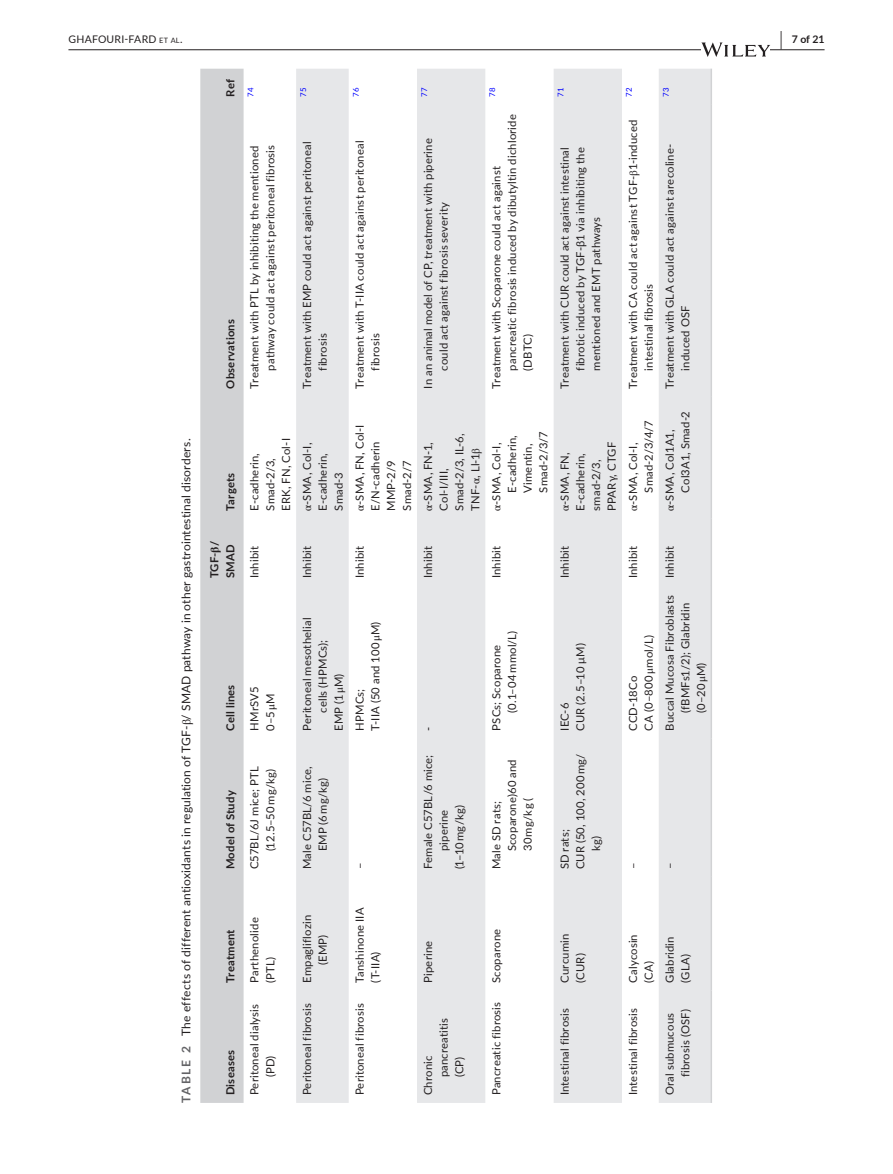
<style>
.page{position:relative;width:893px;height:1174px;background:#fff}
.page>*{position:absolute;margin:0;border:0;box-sizing:border-box;transform-origin:0 0}
.t1{font:12px "Lato";letter-spacing:.015em;color:#231f20}
.t2{font:11.25px/15.8px "Lato";letter-spacing:.015em;color:#231f20}
.t3{font:700 11.25px/15.8px "Lato";letter-spacing:.02em;color:#231f20}
.t4{font:10.5px "Lato";letter-spacing:.025em;color:#231f20}
.t5{font:700 10.5px "Lato";color:#231f20}
.t6{font:7.8px "Lato";color:#00f}
.s1{font-size:7.35px}
.s2{font-size:19.5px}
.s3{font-weight:700;color:#636366}
.s4{font-family:"STIX"}
</style>
<div class="page">
<hr style="left:68px;top:49px;width:756px;height:1px;background:#231f20">
<svg style="left:701px;top:42px;width:69px;height:15px"></svg>
<svg style="left:200px;top:69px;width:44px;height:1033px;background:#d4d5d7"></svg>
<svg style="left:296px;top:69px;width:415px;height:1033px;fill:#e6e7e9"></svg>
<hr style="left:711px;top:990px;width:1px;height:112px;background:#d1d2d4">
<hr style="left:711px;top:877px;width:1px;height:113px;background:#d1d2d4">
<hr style="left:711px;top:738px;width:1px;height:139px;background:#d1d2d4">
<hr style="left:711px;top:586px;width:1px;height:152px;background:#d1d2d4">
<hr style="left:711px;top:518px;width:1px;height:68px;background:#d1d2d4">
<hr style="left:711px;top:396px;width:1px;height:122px;background:#d1d2d4">
<hr style="left:711px;top:104px;width:1px;height:292px;background:#d1d2d4">
<hr style="left:711px;top:69px;width:1px;height:35px;background:#d1d2d4">
<p class="t4" style="left:68px;top:31px;width:116px">GHAFOURI-FARD <span class="s1">et al</span>.</p>
<p class="t5" style="left:780px;top:31px;width:46px"><span class="s2">|</span> 7 of 21</p>
<p class="t1" style="left:178px;top:1102px;width:666px;rotate:-90deg"><span class="s3">TABLE 2</span> The effects of different antioxidants in regulation of TGF-<span class="s4">β</span>/ SMAD pathway in other gastrointestinal disorders.</p>
<p class="t3" style="left:222px;top:97px;width:19px;rotate:-90deg">Ref</p>
<p class="t3" style="left:222px;top:389px;width:71px;rotate:-90deg">Observations</p>
<p class="t3" style="left:222px;top:511px;width:40px;rotate:-90deg">Targets</p>
<p class="t6" style="left:245px;top:97px;width:10px;rotate:-90deg">74</p>
<p class="t2" style="left:246px;top:389px;width:245px;text-align:right;rotate:-90deg">Treatment with PTL by inhibiting the mentioned pathway could act against peritoneal fibrosis</p>
<p class="t6" style="left:298px;top:97px;width:11px;rotate:-90deg">75</p>
<p class="t2" style="left:299px;top:371px;width:231px;text-indent:-18px;rotate:-90deg">Treatment with EMP could act against peritoneal fibrosis</p>
<p class="t2" style="left:246px;top:511px;width:74px;rotate:-90deg">E-cadherin,<br>Smad-2/3,<br>ERK, FN, Col-I</p>
<p class="t2" style="left:299px;top:511px;width:70px;rotate:-90deg"><span class="s4">α</span>-SMA, Col-I,<br>E-cadherin,<br>Smad-3</p>
<p class="t6" style="left:350px;top:97px;width:10px;rotate:-90deg">76</p>
<p class="t2" style="left:351px;top:371px;width:231px;text-indent:-18px;rotate:-90deg">Treatment with T-IIA could act against peritoneal fibrosis</p>
<p class="t2" style="left:351px;top:511px;width:88px;rotate:-90deg"><span class="s4">α</span>-SMA, FN, Col-I<br>E/N-cadherin<br>MMP-2/9<br>Smad-2/7</p>
<p class="t6" style="left:419px;top:97px;width:11px;rotate:-90deg">77</p>
<p class="t2" style="left:420px;top:371px;width:234px;text-indent:-18px;rotate:-90deg">In an animal model of CP, treatment with piperine could act against fibrosis severity</p>
<p class="t6" style="left:487px;top:97px;width:11px;rotate:-90deg">78</p>
<p class="t2" style="left:488px;top:371px;width:258px;text-indent:-18px;rotate:-90deg">Treatment with Scoparone could act against pancreatic fibrosis induced by dibutyltin dichloride (DBTC)</p>
<p class="t2" style="left:420px;top:511px;width:79px;rotate:-90deg"><span class="s4">α</span>-SMA, FN-1,<br>Col-I/III,<br>Smad-2/3, IL-6,<br>TNF-<span class="s4">α</span>, Ll-1<span class="s4">β</span></p>
<p class="t2" style="left:488px;top:493px;width:63px;text-indent:-18px;rotate:-90deg"><span class="s4">α</span>-SMA, Col-I,<br>E-cadherin,<br>Vimentin,<br>Smad-2/3/7</p>
<p class="t6" style="left:555px;top:97px;width:11px;rotate:-90deg">71</p>
<p class="t6" style="left:623px;top:97px;width:11px;rotate:-90deg">72</p>
<p class="t6" style="left:660px;top:97px;width:11px;rotate:-90deg">73</p>
<p class="t2" style="left:556px;top:371px;width:225px;text-align:justify;text-indent:-18px;rotate:-90deg">Treatment with CUR could act against intestinal fibrotic induced by TGF-β1 via inhibiting the mentioned and EMT pathways</p>
<p class="t2" style="left:625px;top:371px;width:252px;text-indent:-18px;rotate:-90deg">Treatment with CA could act against TGF-<span class="s4">β</span>1-induced intestinal fibrosis</p>
<p class="t2" style="left:556px;top:511px;width:70px;rotate:-90deg"><span class="s4">α</span>-SMA, FN,<br>E-cadherin, smad-2/3,<br>PPARγ, CTGF</p>
<p class="t2" style="left:625px;top:493px;width:74px;text-indent:-18px;rotate:-90deg"><span class="s4">α</span>-SMA, Col-I,<br>Smad-2/3/4/7</p>
<p class="t2" style="left:661px;top:371px;width:228px;text-indent:-18px;rotate:-90deg">Treatment with GLA could act against arecoline&shy;induced OSF</p>
<p class="t2" style="left:661px;top:493px;width:83px;text-indent:-18px;rotate:-90deg"><span class="s4">α</span>-SMA, Col1A1,<br>Col3A1, Smad-2</p>
<p class="t3" style="left:206px;top:578px;width:39px;rotate:-90deg">TGF-<span class="s4">β</span>/<br>SMAD</p>
<p class="t2" style="left:246px;top:578px;width:34px;rotate:-90deg">Inhibit</p>
<p class="t3" style="left:222px;top:731px;width:48px;rotate:-90deg">Cell lines</p>
<p class="t2" style="left:246px;top:731px;width:46px;rotate:-90deg">HMrSV5<br>0–5 <span class="s4">μ</span>M</p>
<p class="t3" style="left:222px;top:869px;width:80px;rotate:-90deg">Model of Study</p>
<p class="t2" style="left:246px;top:869px;width:104px;text-align:right;rotate:-90deg">C57BL/6J mice; PTL (12.5–50 mg/kg)</p>
<p class="t2" style="left:299px;top:578px;width:34px;rotate:-90deg">Inhibit</p>
<p class="t2" style="left:351px;top:578px;width:34px;rotate:-90deg">Inhibit</p>
<p class="t2" style="left:299px;top:731px;width:114px;rotate:-90deg">Peritoneal mesothelial</p>
<p class="t2" style="left:314px;top:713px;width:74px;rotate:-90deg">cells (HPMCs);</p>
<p class="t2" style="left:330px;top:731px;width:59px;rotate:-90deg">EMP (1 <span class="s4">μ</span>M)</p>
<p class="t2" style="left:351px;top:731px;width:111px;rotate:-90deg">HPMCs;<br>T-IIA (50 and 100 <span class="s4">μ</span>M)</p>
<p class="t2" style="left:299px;top:851px;width:86px;text-indent:-18px;rotate:-90deg">Male C57BL/6 mice,<br>EMP (6 mg/kg)</p>
<p class="t2" style="left:351px;top:869px;width:8px;rotate:-90deg">–</p>
<p class="t2" style="left:420px;top:578px;width:34px;rotate:-90deg">Inhibit</p>
<p class="t2" style="left:420px;top:731px;width:6px;rotate:-90deg">-</p>
<p class="t2" style="left:420px;top:869px;width:116px;rotate:-90deg">Female C57BL/6 mice;</p>
<p class="t2" style="left:435px;top:851px;width:43px;rotate:-90deg">piperine</p>
<p class="t2" style="left:451px;top:869px;width:66px;rotate:-90deg">(1–10 mg/kg)</p>
<p class="t2" style="left:488px;top:578px;width:34px;rotate:-90deg">Inhibit</p>
<p class="t2" style="left:488px;top:713px;width:84px;text-indent:-18px;rotate:-90deg">PSCs; Scoparone (0.1–04 mmol/L)</p>
<p class="t2" style="left:488px;top:851px;width:93px;text-indent:-18px;rotate:-90deg">Male SD rats;<br>Scoparone)60 and<br>30 mg/kg (</p>
<p class="t2" style="left:556px;top:578px;width:34px;rotate:-90deg">Inhibit</p>
<p class="t2" style="left:556px;top:731px;width:89px;rotate:-90deg">IEC-6<br>CUR (2.5–10 μM)</p>
<p class="t2" style="left:572px;top:869px;width:117px;rotate:-90deg">CUR (50, 100, 200 mg/</p>
<p class="t2" style="left:556px;top:869px;width:42px;rotate:-90deg">SD rats;</p>
<p class="t2" style="left:588px;top:851px;width:17px;rotate:-90deg">kg)</p>
<p class="t2" style="left:625px;top:578px;width:34px;rotate:-90deg">Inhibit</p>
<p class="t2" style="left:625px;top:731px;width:97px;rotate:-90deg">CCD-18Co<br>CA (0–800 <span class="s4">μ</span>mol/L)</p>
<p class="t2" style="left:661px;top:578px;width:34px;rotate:-90deg">Inhibit</p>
<p class="t2" style="left:661px;top:713px;width:119px;text-indent:-18px;rotate:-90deg">Buccal Mucosa Fibroblasts (fBMFs1/2); Glabridin (0–20 <span class="s4">μ</span>M)</p>
<p class="t2" style="left:625px;top:869px;width:8px;rotate:-90deg">–</p>
<p class="t2" style="left:661px;top:869px;width:8px;rotate:-90deg">–</p>
<p class="t3" style="left:222px;top:983px;width:55px;rotate:-90deg">Treatment</p>
<p class="t3" style="left:222px;top:1095px;width:47px;rotate:-90deg">Diseases</p>
<p class="t2" style="left:246px;top:983px;width:67px;rotate:-90deg">Parthenolide (PTL)</p>
<p class="t2" style="left:246px;top:1077px;width:75px;text-indent:-18px;rotate:-90deg">Peritoneal dialysis (PD)</p>
<p class="t2" style="left:299px;top:983px;width:69px;text-align:center;rotate:-90deg">Empagliflozin (EMP)</p>
<p class="t2" style="left:299px;top:1095px;width:93px;rotate:-90deg">Peritoneal fibrosis</p>
<p class="t2" style="left:351px;top:983px;width:77px;rotate:-90deg">Tanshinone IIA (T-IIA)</p>
<p class="t2" style="left:351px;top:1095px;width:93px;rotate:-90deg">Peritoneal fibrosis</p>
<p class="t2" style="left:420px;top:983px;width:44px;rotate:-90deg">Piperine</p>
<p class="t2" style="left:420px;top:1077px;width:61px;text-indent:-18px;rotate:-90deg">Chronic pancreatitis (CP)</p>
<p class="t2" style="left:488px;top:983px;width:55px;rotate:-90deg">Scoparone</p>
<p class="t2" style="left:488px;top:1095px;width:95px;rotate:-90deg">Pancreatic fibrosis</p>
<p class="t2" style="left:556px;top:983px;width:50px;rotate:-90deg">Curcumin (CUR)</p>
<p class="t2" style="left:556px;top:1095px;width:89px;rotate:-90deg">Intestinal fibrosis</p>
<p class="t2" style="left:625px;top:983px;width:50px;rotate:-90deg">Calycosin (CA)</p>
<p class="t2" style="left:625px;top:1095px;width:89px;rotate:-90deg">Intestinal fibrosis</p>
<p class="t2" style="left:661px;top:983px;width:48px;rotate:-90deg">Glabridin (GLA)</p>
<p class="t2" style="left:661px;top:1077px;width:70px;text-indent:-18px;rotate:-90deg">Oral submucous fibrosis (OSF)</p>
</div>
